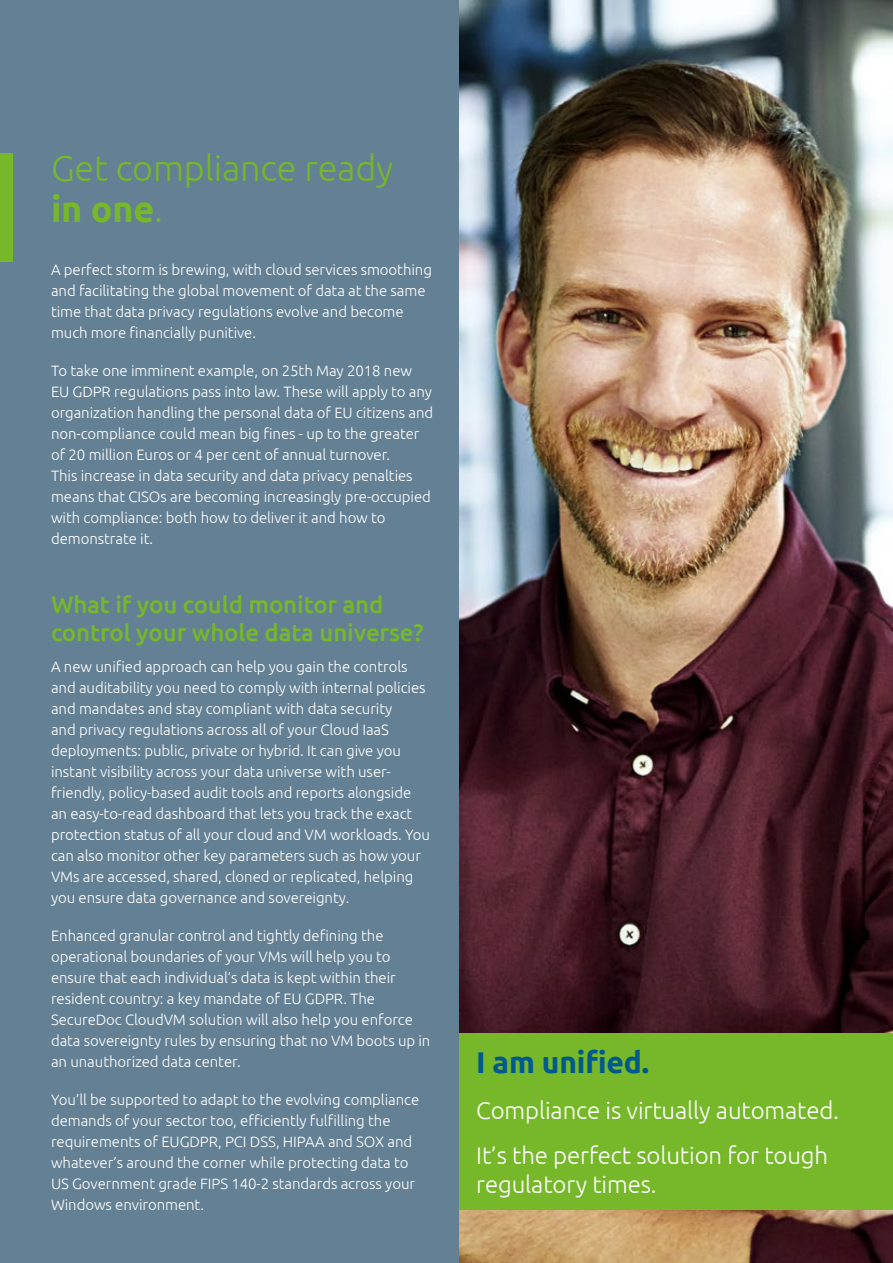
<style>
.page{position:relative;width:893px;height:1263px;background:#638094}
.page>*{position:absolute;margin:0;border:0;box-sizing:border-box;transform-origin:0 0}
.t1{font:300 36px/40.5px "Ubuntu";letter-spacing:-.005em;color:#76b82a}
.t2{font:700 30px "Ubuntu";letter-spacing:-.005em;color:#00598e}
.t3{font:300 24px/28.5px "Ubuntu";letter-spacing:-.005em;color:#fff}
.t4{font:500 24px/28.5px "Ubuntu";letter-spacing:-.005em;color:#76b82a}
.t5{font:300 15px/21px "Ubuntu";letter-spacing:-.005em;color:#fff}
.s1{font-weight:700}
</style>
<div class="page">
<div style="left:0;top:153px;width:13px;height:109px;background:#76b82a"></div>
<img style="left:459px;top:0;width:434px;height:1263px">
<div style="left:459px;top:1033px;width:434px;height:177px;background:#76b82a"></div>
<p class="t1" style="left:51px;top:147px;width:344px">Get compliance ready <span class="s1">in one</span>.</p>
<p class="t5" style="left:51px;top:259px;width:382px">A perfect storm is brewing, with cloud services smoothing and facilitating the global movement of data at the same time that data privacy regulations evolve and become much more financially punitive.</p>
<p class="t5" style="left:51px;top:360px;width:384px">To take one imminent example, on 25th May 2018 new EU GDPR regulations pass into law. These will apply to any organization handling the personal data of EU citizens and non-compliance could mean big fines - up to the greater of 20 million Euros or 4 per cent of annual turnover.<br>This increase in data security and data privacy penalties means that CISOs are becoming increasingly pre-occupied with compliance: both how to deliver it and how to demonstrate it.</p>
<p class="t4" style="left:51px;top:589px;width:374px">What if you could monitor and control your whole data universe?</p>
<p class="t5" style="left:51px;top:655px;width:381px">A new unified approach can help you gain the controls and auditability you need to comply with internal policies and mandates and stay compliant with data security<br>and privacy regulations across all of your Cloud IaaS deployments: public, private or hybrid. It can give you instant visibility across your data universe with user&shy;friendly, policy-based audit tools and reports alongside an easy-to-read dashboard that lets you track the exact protection status of all your cloud and VM workloads. You can also monitor other key parameters such as how your VMs are accessed, shared, cloned or replicated, helping you ensure data governance and sovereignty.</p>
<p class="t5" style="left:51px;top:924px;width:381px">Enhanced granular control and tightly defining the operational boundaries of your VMs will help you to ensure that each individual’s data is kept within their resident country: a key mandate of EU GDPR. The SecureDoc CloudVM solution will also help you enforce data sovereignty rules by ensuring that no VM boots up in an unauthorized data center.</p>
<p class="t5" style="left:51px;top:1088px;width:370px">You’ll be supported to adapt to the evolving compliance demands of your sector too, efficiently fulfilling the requirements of EUGDPR, PCI DSS, HIPAA and SOX and whatever’s around the corner while protecting data to US Government grade FIPS 140-2 standards across your Windows environment.</p>
<p class="t2" style="left:476px;top:1044px;width:174px">I am unified.</p>
<p class="t3" style="left:476px;top:1095px;width:364px">Compliance is virtually automated.</p>
<p class="t3" style="left:476px;top:1141px;width:353px">It’s the perfect solution for tough regulatory times.</p>
</div>
